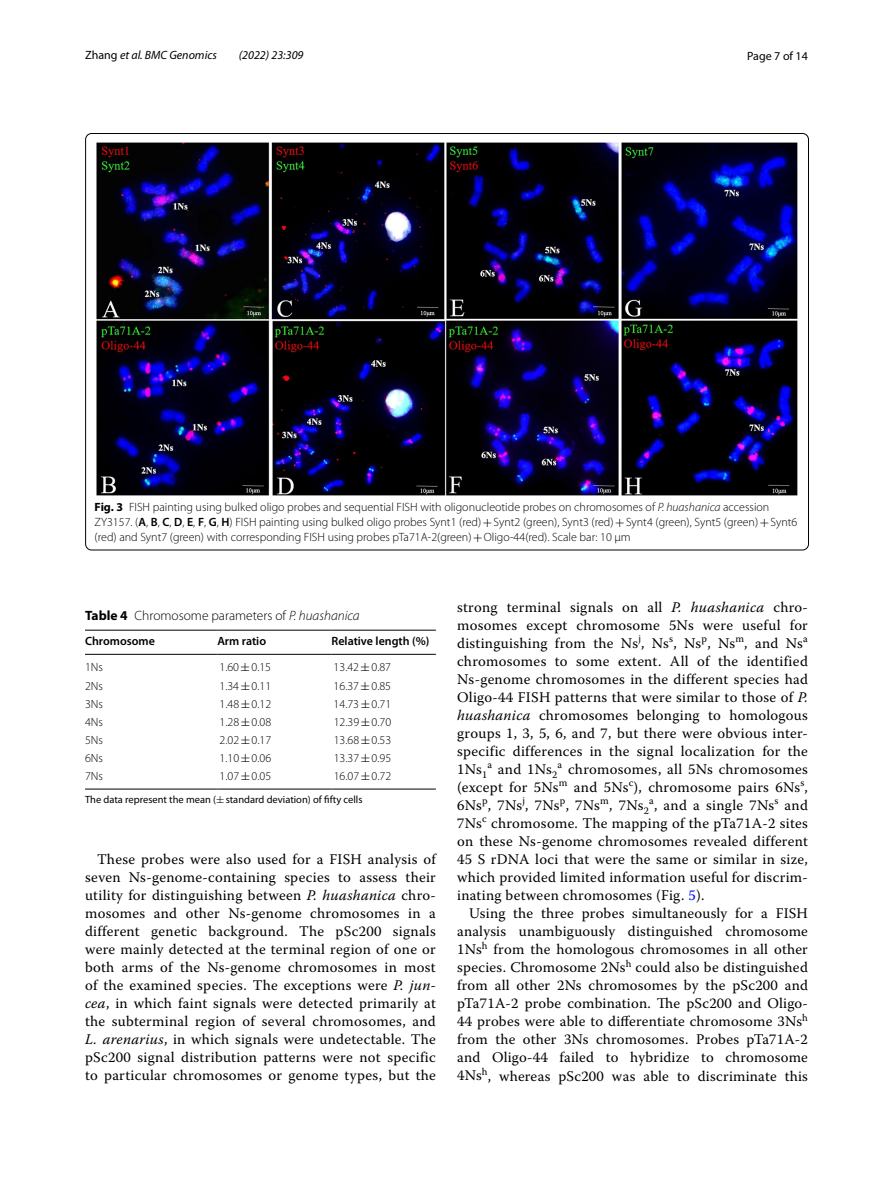
<style>
.page{position:relative;width:893px;height:1187px;background:#fff}
.page>*{position:absolute;margin:0;border:0;box-sizing:border-box;transform-origin:0 0}
.t1{font:14.7px/18px "Warnock Pro";letter-spacing:.02em;color:#000;text-align:justify}
.t2{font:300 13.5px "Myriad Pro";color:#000}
.t3{font:300 12px/15px "Myriad Pro";color:#000}
.t4{font:600 12px "Myriad Pro";color:#000}
.t5{font:italic 12px "Myriad Pro";color:#000}
.t6{font:12px "Myriad Pro";color:#000}
.t7{font:10.5px "Myriad Pro";color:#000}
.s1{font-style:normal}
.s2{font-weight:700}
.s3{font-style:italic}
.s4{font-weight:600}
.s5{font-family:"MTSY";font-weight:400}
.s6{font-family:"MTSY"}
.s7{color:#00f}
</style>
<div class="page">
<img style="left:97px;top:142px;width:700px;height:353px">
<hr style="left:85px;top:630px;width:132px;height:1px;background:#000">
<hr style="left:85px;top:654px;width:132px;height:1px;background:#000">
<hr style="left:217px;top:630px;width:115px;height:1px;background:#000">
<hr style="left:217px;top:654px;width:115px;height:1px;background:#000">
<hr style="left:332px;top:630px;width:104px;height:1px;background:#000">
<hr style="left:332px;top:654px;width:104px;height:1px;background:#000">
<hr style="left:85px;top:788px;width:132px;height:1px;background:#000">
<hr style="left:217px;top:788px;width:115px;height:1px;background:#000">
<hr style="left:332px;top:788px;width:104px;height:1px;background:#000">
<p class="t5" style="left:85px;top:48px;width:133px"><span class="s1">Zhang</span> et al. BMC Genomics</p>
<p class="t5" style="left:239px;top:48px;width:66px">(2022) 23:309</p>
<p class="t6" style="left:747px;top:48px;width:62px">Page 7 of 14</p>
<p class="t3" style="left:95px;top:499px;width:704px"><span class="s2">Fig. 3</span> FISH painting using bulked oligo probes and sequential FISH with oligonucleotide probes on chromosomes of <span class="s3">P. huashanica</span> accession<br>ZY3157. (<span class="s4">A</span>, <span class="s4">B</span>, <span class="s4">C</span>, <span class="s4">D</span>, <span class="s4">E</span>, <span class="s4">F</span>, <span class="s4">G</span>, <span class="s4">H</span>) FISH painting using bulked oligo probes Synt1 (red)<span class="s5">+</span>Synt2 (green), Synt3 (red)<span class="s5">+</span>Synt4 (green), Synt5 (green)<span class="s5">+</span>Synt6 (red) and Synt7 (green) with corresponding FISH using probes pTa71A-2(green)<span class="s5">+</span>Oligo-44(red). Scale bar: 10 μm</p>
<p class="t2" style="left:85px;top:608px;width:276px"><span class="s2">Table 4</span> Chromosome parameters of <span class="s3">P. huashanica</span></p>
<p class="t4" style="left:85px;top:633px;width:71px">Chromosome</p>
<p class="t4" style="left:217px;top:633px;width:50px">Arm ratio</p>
<p class="t4" style="left:332px;top:633px;width:99px">Relative length (%)</p>
<p class="t3" style="left:85px;top:660px;width:19px">1Ns</p>
<p class="t3" style="left:219px;top:660px;width:53px">1.60<span class="s5">±</span>0.15</p>
<p class="t3" style="left:334px;top:660px;width:59px">13.42<span class="s5">±</span>0.87</p>
<p class="t3" style="left:85px;top:678px;width:19px">2Ns</p>
<p class="t3" style="left:219px;top:678px;width:53px">1.34<span class="s5">±</span>0.11</p>
<p class="t3" style="left:334px;top:678px;width:59px">16.37<span class="s5">±</span>0.85</p>
<p class="t3" style="left:85px;top:696px;width:19px">3Ns</p>
<p class="t3" style="left:220px;top:696px;width:53px">1.48<span class="s5">±</span>0.12</p>
<p class="t3" style="left:334px;top:696px;width:59px">14.73<span class="s5">±</span>0.71</p>
<p class="t3" style="left:85px;top:714px;width:19px">4Ns</p>
<p class="t3" style="left:220px;top:714px;width:53px">1.28<span class="s5">±</span>0.08</p>
<p class="t3" style="left:334px;top:714px;width:59px">12.39<span class="s5">±</span>0.70</p>
<p class="t3" style="left:85px;top:732px;width:19px">5Ns</p>
<p class="t3" style="left:220px;top:732px;width:53px">2.02<span class="s5">±</span>0.17</p>
<p class="t3" style="left:334px;top:732px;width:59px">13.68<span class="s5">±</span>0.53</p>
<p class="t3" style="left:85px;top:751px;width:19px">6Ns</p>
<p class="t3" style="left:220px;top:751px;width:53px">1.10<span class="s5">±</span>0.06</p>
<p class="t3" style="left:334px;top:751px;width:59px">13.37<span class="s5">±</span>0.95</p>
<p class="t3" style="left:85px;top:769px;width:19px">7Ns</p>
<p class="t3" style="left:220px;top:769px;width:53px">1.07<span class="s5">±</span>0.05</p>
<p class="t3" style="left:334px;top:769px;width:59px">16.07<span class="s5">±</span>0.72</p>
<p class="t7" style="left:85px;top:792px;width:279px">The data represent the mean (<span class="s6">±</span>standard deviation) of fifty cells</p>
<p class="t1" style="left:85px;top:850px;width:352px;text-indent:12px">These probes were also used for a FISH analysis of seven Ns-genome-containing species to assess their utility for distinguishing between <span class="s3">P. huashanica</span> chro&shy;mosomes and other Ns-genome chromosomes in a different genetic background. The pSc200 signals were mainly detected at the terminal region of one or both arms of the Ns-genome chromosomes in most of the examined species. The exceptions were <span class="s3">P. jun&shy;cea</span>, in which faint signals were detected primarily at the subterminal region of several chromosomes, and <span class="s3">L. arenarius</span>, in which signals were undetectable. The pSc200 signal distribution patterns were not specific to particular chromosomes or genome types, but the</p>
<p class="t1" style="left:457px;top:598px;width:352px">strong terminal signals on all <span class="s3">P. huashanica</span> chro&shy;mosomes except chromosome 5Ns were useful for distinguishing from the Ns<sup>j</sup>, Ns<sup>s</sup>, Ns<sup>p</sup>, Ns<sup>m</sup>, and Ns<sup>a </sup>chromosomes to some extent. All of the identified Ns-genome chromosomes in the different species had Oligo-44 FISH patterns that were similar to those of <span class="s3">P. huashanica</span> chromosomes belonging to homologous groups 1, 3, 5, 6, and 7, but there were obvious inter&shy;specific differences in the signal localization for the 1Ns<sub>1</sub><sup>a</sup> and 1Ns<sub>2</sub><sup>a</sup> chromosomes, all 5Ns chromosomes (except for 5Ns<sup>m</sup> and 5Ns<sup>c</sup>), chromosome pairs 6Ns<sup>s</sup>, 6Ns<sup>p</sup>, 7Ns<sup>j</sup>, 7Ns<sup>p</sup>, 7Ns<sup>m</sup>, 7Ns<sub>2</sub><sup>a</sup>, and a single 7Ns<sup>s</sup> and 7Ns<sup>c</sup> chromosome. The mapping of the pTa71A-2 sites on these Ns-genome chromosomes revealed different 45 S rDNA loci that were the same or similar in size, which provided limited information useful for discrim&shy;inating between chromosomes (Fig. <span class="s7">5</span>).</p>
<p class="t1" style="left:457px;top:904px;width:352px;text-indent:12px">Using the three probes simultaneously for a FISH analysis unambiguously distinguished chromosome 1Ns<sup>h</sup> from the homologous chromosomes in all other species. Chromosome 2Ns<sup>h</sup> could also be distinguished from all other 2Ns chromosomes by the pSc200 and pTa71A-2 probe combination. The pSc200 and Oligo-44 probes were able to differentiate chromosome 3Ns<sup>h </sup>from the other 3Ns chromosomes. Probes pTa71A-2 and Oligo-44 failed to hybridize to chromosome 4Ns<sup>h</sup>, whereas pSc200 was able to discriminate this</p>
</div>
